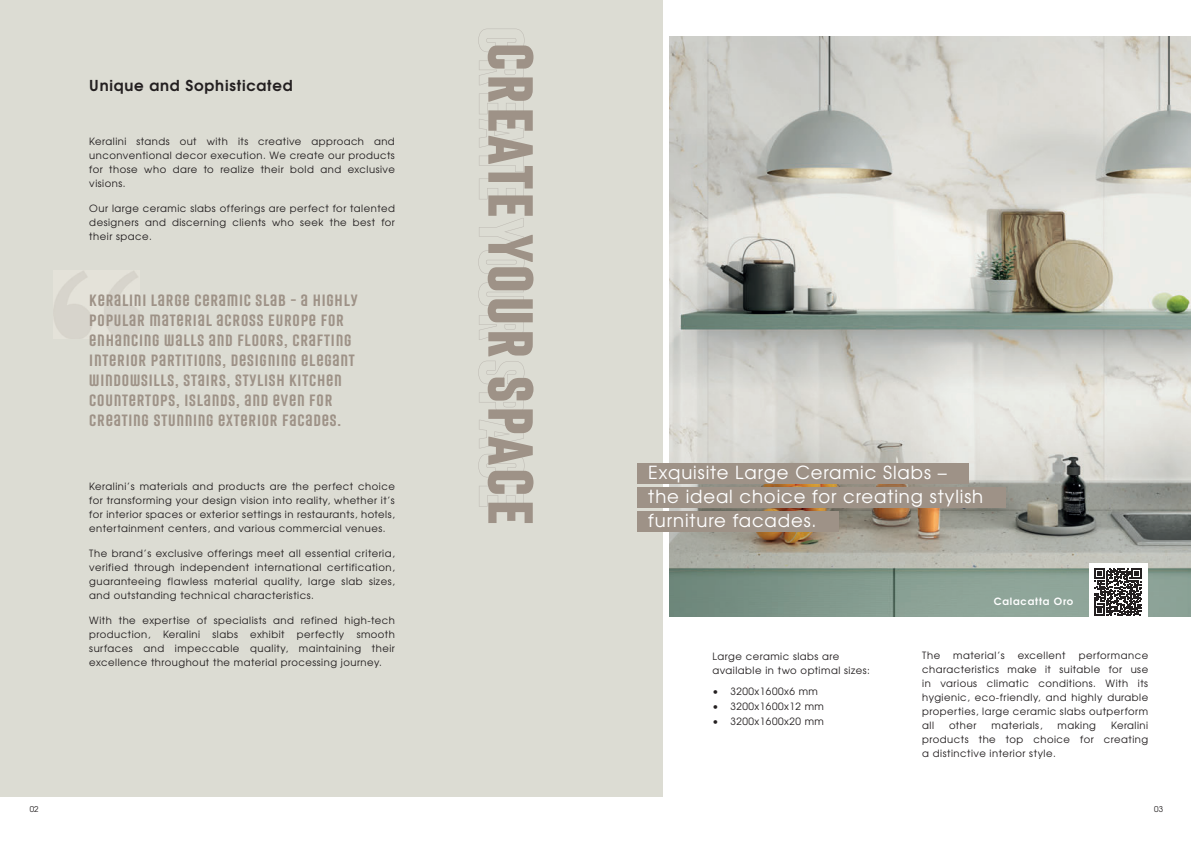
<style>
.page{position:relative;width:1191px;height:842px;background:#fff}
.page>*{position:absolute;margin:0;border:0;box-sizing:border-box;transform-origin:0 0}
.t1{font:700 62px "Laqonic 4 F Unicase";letter-spacing:.05em;color:#9e9287}
.t2{font:18px/24px "Evolventa";letter-spacing:.05em;color:#fff}
.t3{font:500 16px/20px "Laqonic 4 F Unicase";letter-spacing:.05em;color:#9e9287}
.t4{font:700 15px "Evolventa";letter-spacing:.05em;color:#231f20}
.t5{font:10px/14px "Evolventa";letter-spacing:.05em;color:#231f20;text-align:justify}
.t6{font:700 10px "Evolventa";letter-spacing:.08em;color:#fff}
.t7{font:8px "Evolventa";color:#231f20}
</style>
<div class="page">
<div style="left:0;top:0;width:663px;height:797px;background:#dcdcd3"></div>
<img style="left:669px;top:37px;width:522px;height:580px">
<div style="left:1088px;top:563px;width:59px;height:58px;background:#fff"></div>
<svg style="left:1094px;top:569px;width:47px;height:47px"></svg>
<svg style="left:478px;top:29px;width:46px;height:217px"></svg>
<div style="left:637px;top:463px;width:331px;height:21px;background:#9e9287"></div>
<div style="left:637px;top:487px;width:368px;height:21px;background:#9e9287"></div>
<div style="left:637px;top:511px;width:201px;height:21px;background:#9e9287"></div>
<h3 class="t4" style="left:89px;top:76px;width:205px">Unique and Sophisticated</h3>
<p class="t5" style="left:89px;top:134px;width:307px">Keralini stands out with its creative approach and unconventional decor execution. We create our products for those who dare to realize their bold and exclusive visions.</p>
<p class="t5" style="left:89px;top:201px;width:307px">Our large ceramic slabs offerings are perfect for talented designers and discerning clients who seek the best for their space.</p>
<p class="t3" style="left:89px;top:291px;width:270px">KERALINI LARGE CERAMIC SLAB – A HIGHLY POPULAR MATERIAL ACROSS EUROPE FOR ENHANCING WALLS AND FLOORS, CRAFTING INTERIOR PARTITIONS, DESIGNING ELEGANT WINDOWSILLS, STAIRS, STYLISH KITCHEN COUNTERTOPS, ISLANDS, AND EVEN FOR CREATING STUNNING EXTERIOR FACADES.</p>
<p class="t5" style="left:89px;top:479px;width:307px">Keralini’s materials and products are the perfect choice for transforming your design vision into reality, whether it’s for interior spaces or exterior settings in restaurants, hotels, entertainment centers, and various commercial venues.</p>
<p class="t5" style="left:89px;top:546px;width:307px">The brand’s exclusive offerings meet all essential criteria, verified through independent international certification, guaranteeing flawless material quality, large slab sizes, and outstanding technical characteristics.</p>
<p class="t5" style="left:89px;top:614px;width:307px">With the expertise of specialists and refined high-tech production, Keralini slabs exhibit perfectly smooth surfaces and impeccable quality, maintaining their excellence throughout the material processing journey.</p>
<h1 class="t1" style="left:543px;top:43px;width:483px;rotate:90deg">CREATE YOUR SPACE</h1>
<h2 class="t2" style="left:648px;top:460px;width:336px">Exquisite Large Ceramic Slabs –<br>the ideal choice for creating stylish furniture facades.</h2>
<p class="t6" style="left:993px;top:595px;width:81px">Calacatta Oro</p>
<p class="t5" style="left:712px;top:650px;width:159px">Large ceramic slabs are available in two optimal sizes:</p>
<p class="t5" style="left:712px;top:684px;width:107px">• 3200х1600х6 mm</p>
<p class="t5" style="left:712px;top:699px;width:113px">• 3200х1600х12 mm</p>
<p class="t5" style="left:712px;top:714px;width:113px">• 3200х1600х20 mm</p>
<p class="t5" style="left:922px;top:648px;width:19px">The</p>
<p class="t5" style="left:953px;top:648px;width:53px">material’s</p>
<p class="t5" style="left:1017px;top:648px;width:49px">excellent</p>
<p class="t5" style="left:922px;top:648px;width:227px;text-indent:156px">performance characteristics make it suitable for use in various climatic conditions. With its hygienic, eco-friendly, and highly durable properties, large ceramic slabs outperform all</p>
<p class="t5" style="left:922px;top:718px;width:227px;text-indent:189px">Keralini products the top choice for creating a distinctive interior style.</p>
<p class="t5" style="left:949px;top:718px;width:29px">other</p>
<p class="t5" style="left:991px;top:718px;width:52px">materials,</p>
<p class="t5" style="left:1057px;top:718px;width:40px">making</p>
<p class="t7" style="left:30px;top:804px;width:10px">02</p>
<p class="t7" style="left:1154px;top:804px;width:10px">03</p>
</div>
